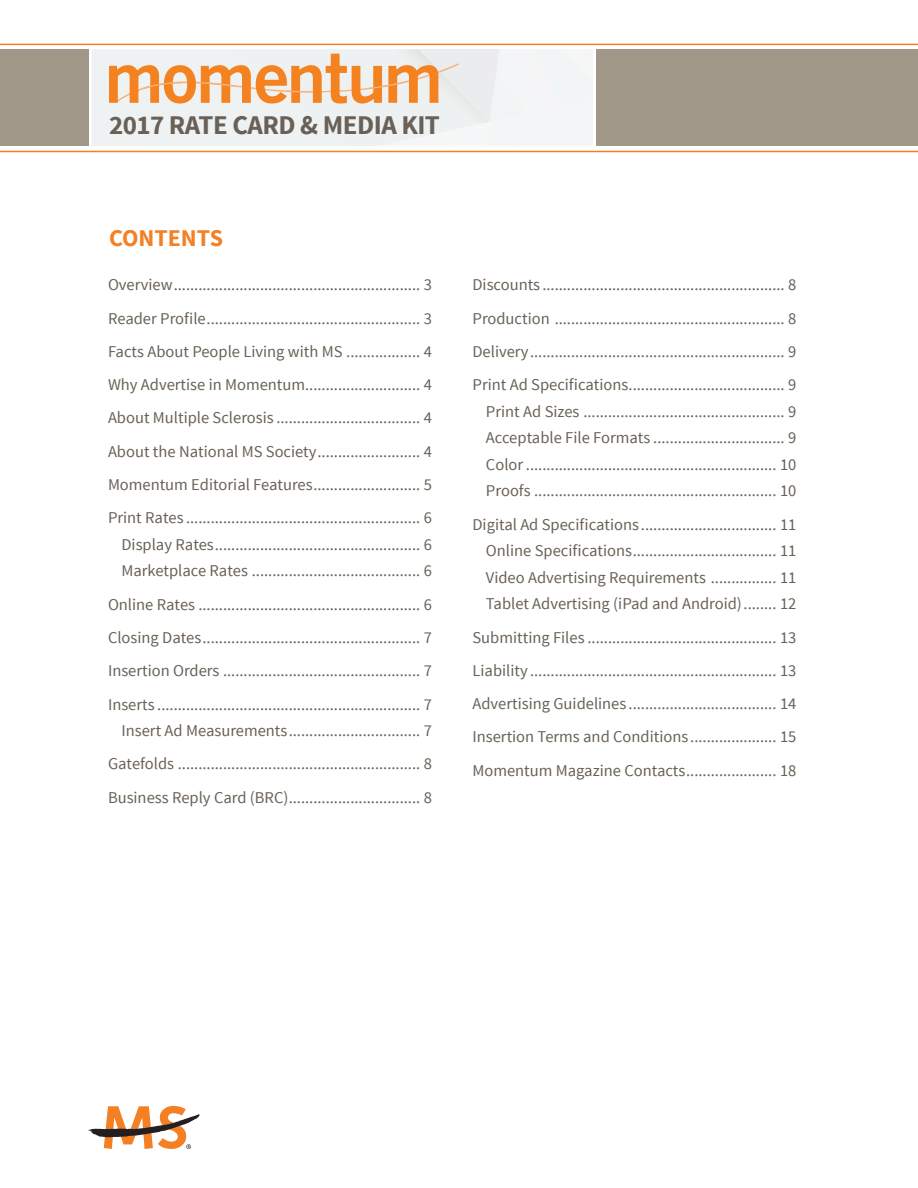
<style>
.page{position:relative;width:918px;height:1188px;background:#fff}
.page>*{position:absolute;margin:0;border:0;box-sizing:border-box;transform-origin:0 0}
.t1{font:700 27px "Source Sans Pro";letter-spacing:-.02em;color:#696157}
.t2{font:700 24px "Source Sans Pro";color:#f48026}
.t3{font:16.5px/33.3px "Source Sans Pro";color:#696157;text-align:justify}
</style>
<div class="page">
<div style="left:519px;top:50px;width:74px;height:69px;background:#f3f5f5"></div>
<div style="left:0;top:49px;width:89px;height:97px;background:#a1988a"></div>
<div style="left:596px;top:49px;width:322px;height:97px;background:#a1988a"></div>
<hr style="left:0;top:44px;width:918px;height:1px;background:#f48026">
<hr style="left:0;top:151px;width:918px;height:1px;background:#f48026">
<svg style="left:92px;top:49px;width:427px;height:97px"></svg>
<svg style="left:88px;top:1106px;width:112px;height:43px"></svg>
<h1 class="t1" style="left:109px;top:108px;width:332px">2017 RATE CARD &amp; MEDIA KIT</h1>
<h2 class="t2" style="left:109px;top:223px;width:115px">CONTENTS</h2>
<p class="t3" style="left:108px;top:268px;width:325px">Overview............................................................ 3<br>Reader Profile.................................................... 3<br>Facts About People Living with MS .................. 4<br>Why Advertise in Momentum............................ 4<br>About Multiple Sclerosis ................................... 4<br>About the National MS Society......................... 4<br>Momentum Editorial Features.......................... 5<br>Print Rates ......................................................... 6</p>
<p class="t3" style="left:121px;top:531px;width:312px;line-height:26.5px">Display Rates.................................................. 6<br>Marketplace Rates ......................................... 6</p>
<p class="t3" style="left:108px;top:588px;width:325px">Online Rates ...................................................... 6<br>Closing Dates..................................................... 7<br>Insertion Orders ................................................ 7<br>Inserts ................................................................ 7</p>
<p class="t3" style="left:108px;top:714px;width:325px;text-indent:13px">Insert Ad Measurements................................ 7<br>Gatefolds ........................................................... 8<br>Business Reply Card (BRC)................................ 8</p>
<p class="t3" style="left:473px;top:268px;width:325px">Discounts ........................................................... 8<br>Production ........................................................ 8<br>Delivery.............................................................. 9<br>Print Ad Specifications...................................... 9</p>
<p class="t3" style="left:486px;top:398px;width:312px;line-height:26.5px">Print Ad Sizes ................................................. 9<br>Acceptable File Formats ................................ 9<br>Color ............................................................. 10<br>Proofs ........................................................... 10</p>
<p class="t3" style="left:486px;top:511px;width:312px;line-height:26.5px;text-indent:-13px">Digital Ad Specifications ................................. 11<br>Online Specifications................................... 11<br>Video Advertising Requirements ................ 11<br>Tablet Advertising (iPad and Android)........ 12</p>
<p class="t3" style="left:473px;top:621px;width:325px">Submitting Files .............................................. 13<br>Liability ............................................................ 13<br>Advertising Guidelines .................................... 14<br>Insertion Terms and Conditions ..................... 15<br>Momentum Magazine Contacts...................... 18</p>
</div>
